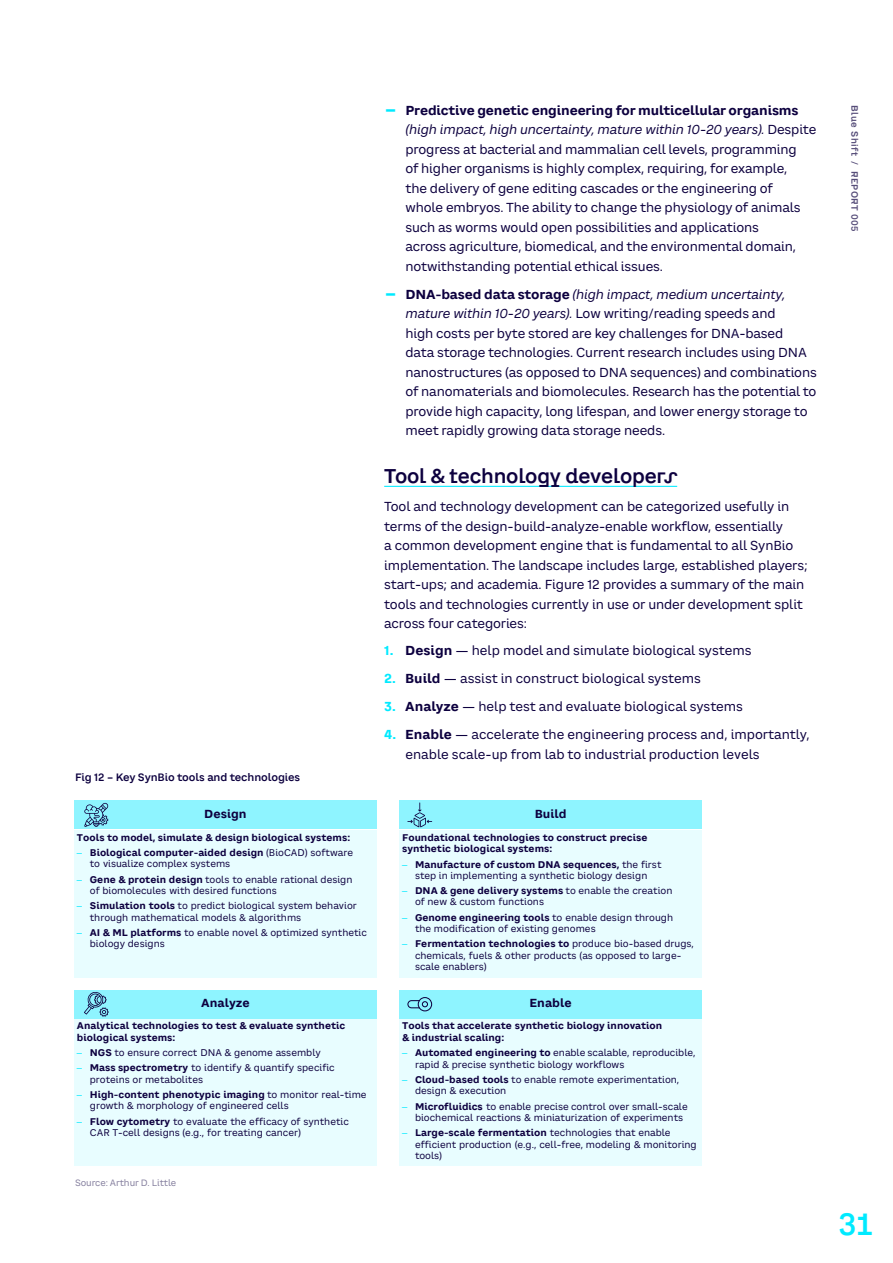
<style>
.page{position:relative;width:893px;height:1263px;background:#fff}
.page>*{position:absolute;margin:0;border:0;box-sizing:border-box;transform-origin:0 0}
.t1{font:30px "CA Saygon";color:#00eaff}
.Body_title_2_-_13__15{font:19.5px "CA Saygon";letter-spacing:-.01em;color:#0d003f}
.Body_-_8_5_13{font:12.75px/19.5px "CA Saygon Text";letter-spacing:-.01em;color:#0d003f}
.t2{font:700 11.4px "CA Saygon Text";letter-spacing:.005em;color:#0d003f}
.Figure_title_-_7___10{font:600 10.5px "CA Saygon Text";letter-spacing:-.01em;color:#0d003f}
.t3{font:9.45px/11.4px "CA Saygon Text";color:#0d003f}
.t4{font:700 9.45px/11.7px "CA Saygon Text";color:#0d003f}
.Source_-_6___8{font:9px "CA Saygon Text";letter-spacing:-.01em;color:#86809f}
.t5{font:9px "CA Saygon";letter-spacing:.05em;color:#564d79}
.s1{font-size:27px;color:#00eaff}
.s2{font-weight:700}
.s3{font-style:italic}
.s4{font-weight:700;color:#00eaff}
.s5{font-family:"Arial";color:#00eaff}
</style>
<div class="page">
<hr style="left:384px;top:486px;width:293px;height:1px;background:#00eaff">
<div style="left:74px;top:830px;width:303px;height:147px;background:#e8fdff"></div>
<div style="left:399px;top:830px;width:303px;height:147px;background:#e8fdff"></div>
<div style="left:74px;top:1018px;width:303px;height:148px;background:#e8fdff"></div>
<div style="left:399px;top:1018px;width:303px;height:148px;background:#e8fdff"></div>
<div style="left:74px;top:800px;width:303px;height:29px;background:#8ef4ff"></div>
<div style="left:399px;top:800px;width:303px;height:29px;background:#8ef4ff"></div>
<svg style="left:407px;top:802px;width:25px;height:25px"></svg>
<svg style="left:84px;top:803px;width:24px;height:24px"></svg>
<div style="left:74px;top:990px;width:303px;height:28px;background:#8ef4ff"></div>
<div style="left:399px;top:990px;width:303px;height:28px;background:#8ef4ff"></div>
<svg style="left:407px;top:997px;width:25px;height:14px"></svg>
<svg style="left:84px;top:992px;width:25px;height:24px"></svg>
<p class="Figure_title_-_7___10" style="left:75px;top:770px;width:227px">Fig 12 – Key SynBio tools and technologies</p>
<p class="Body_-_8_5_13" style="left:405px;top:100px;width:412px;text-indent:-21px"><span class="s1">-</span> <span class="s2">Predictive genetic engineering for multicellular organisms </span><span class="s3">(high impact, high uncertainty, mature within 10-20 years).</span> Despite progress at bacterial and mammalian cell levels, programming<br>of higher organisms is highly complex, requiring, for example,<br>the delivery of gene editing cascades or the engineering of<br>whole embryos. The ability to change the physiology of animals such as worms would open possibilities and applications<br>across agriculture, biomedical, and the environmental domain, notwithstanding potential ethical issues.</p>
<p class="Body_-_8_5_13" style="left:405px;top:284px;width:413px;text-indent:-21px"><span class="s1">-</span> <span class="s2">DNA-based data storage</span> <span class="s3">(high impact, medium uncertainty, mature within 10-20 years).</span> Low writing/reading speeds and<br>high costs per byte stored are key challenges for DNA-based<br>data storage technologies. Current research includes using DNA nanostructures (as opposed to DNA sequences) and combinations of nanomaterials and biomolecules. Research has the potential to provide high capacity, long lifespan, and lower energy storage to meet rapidly growing data storage needs.</p>
<p class="Body_title_2_-_13__15" style="left:384px;top:460px;width:295px">Tool &amp; technology developers</p>
<p class="Body_-_8_5_13" style="left:384px;top:497px;width:425px">Tool and technology development can be categorized usefully in terms of the design-build-analyze-enable workflow, essentially<br>a common development engine that is fundamental to all SynBio implementation. The landscape includes large, established players; start-ups; and academia. Figure 12 provides a summary of the main tools and technologies currently in use or under development split across four categories:</p>
<p class="Body_-_8_5_13" style="left:384px;top:641px;width:369px"><span class="s4">1.</span> <span class="s2">Design</span> — help model and simulate biological systems</p>
<p class="Body_-_8_5_13" style="left:384px;top:669px;width:318px"><span class="s4">2.</span> <span class="s2">Build</span> — assist in construct biological systems</p>
<p class="Body_-_8_5_13" style="left:384px;top:697px;width:360px"><span class="s4">3.</span> <span class="s2">Analyze</span> — help test and evaluate biological systems</p>
<p class="Body_-_8_5_13" style="left:405px;top:725px;width:406px;text-indent:-21px"><span class="s4">4.</span> <span class="s2">Enable</span> — accelerate the engineering process and, importantly, enable scale-up from lab to industrial production levels</p>
<p class="t2" style="left:204px;top:805px;width:44px">Design</p>
<p class="t2" style="left:535px;top:805px;width:33px">Build</p>
<p class="t4" style="left:77px;top:832px;width:275px">Tools to model, simulate &amp; design biological systems:</p>
<p class="t3" style="left:90px;top:847px;width:265px;text-indent:-13px"><span class="s5">–</span> <span class="s2">Biological computer-aided design</span> (BioCAD) software to visualize complex systems</p>
<p class="t3" style="left:90px;top:873px;width:264px;text-indent:-13px"><span class="s5">–</span> <span class="s2">Gene &amp; protein design</span> tools to enable rational design of biomolecules with desired functions</p>
<p class="t3" style="left:90px;top:900px;width:268px;text-indent:-13px"><span class="s5">–</span> <span class="s2">Simulation tools</span> to predict biological system behavior through mathematical models &amp; algorithms</p>
<p class="t3" style="left:90px;top:927px;width:279px;text-indent:-13px"><span class="s5">–</span> <span class="s2">AI &amp; ML platforms</span> to enable novel &amp; optimized synthetic biology designs</p>
<p class="t4" style="left:402px;top:831px;width:247px">Foundational technologies to construct precise synthetic biological systems:</p>
<p class="t3" style="left:402px;top:858px;width:261px;text-align:center"><span class="s5">–</span> <span class="s2">Manufacture of custom DNA sequences,</span> the first step in implementing a synthetic biology design</p>
<p class="t3" style="left:415px;top:885px;width:259px;text-indent:-13px"><span class="s5">–</span> <span class="s2">DNA &amp; gene delivery systems</span> to enable the creation of new &amp; custom functions</p>
<p class="t3" style="left:415px;top:911px;width:260px;text-indent:-13px"><span class="s5">–</span> <span class="s2">Genome engineering tools</span> to enable design through the modification of existing genomes</p>
<p class="t3" style="left:415px;top:938px;width:281px;text-indent:-13px"><span class="s5">–</span> <span class="s2">Fermentation technologies to</span> produce bio-based drugs, chemicals, fuels &amp; other products (as opposed to large&shy;scale enablers)</p>
<p class="t2" style="left:201px;top:994px;width:50px">Analyze</p>
<p class="t2" style="left:529px;top:994px;width:44px">Enable</p>
<p class="t4" style="left:77px;top:1020px;width:270px">Analytical technologies to test &amp; evaluate synthetic biological systems:</p>
<p class="t3" style="left:77px;top:1047px;width:245px"><span class="s5">–</span> <span class="s2">NGS</span> to ensure correct DNA &amp; genome assembly</p>
<p class="t3" style="left:90px;top:1062px;width:246px;text-indent:-13px"><span class="s5">–</span> <span class="s2">Mass spectrometry</span> to identify &amp; quantify specific proteins or metabolites</p>
<p class="t3" style="left:90px;top:1089px;width:278px;text-indent:-13px"><span class="s5">–</span> <span class="s2">High-content phenotypic imaging</span> to monitor real-time growth &amp; morphology of engineered cells</p>
<p class="t3" style="left:90px;top:1115px;width:261px;text-indent:-13px"><span class="s5">–</span> <span class="s2">Flow cytometry</span> to evaluate the efficacy of synthetic<br>CAR T-cell designs (e.g., for treating cancer)</p>
<p class="Source_-_6___8" style="left:75px;top:1176px;width:103px">Source: Arthur D. Little</p>
<p class="t4" style="left:402px;top:1020px;width:262px">Tools that accelerate synthetic biology innovation &amp; industrial scaling:</p>
<p class="t3" style="left:415px;top:1047px;width:282px;text-indent:-13px"><span class="s5">–</span> <span class="s2">Automated engineering to</span> enable scalable, reproducible, rapid &amp; precise synthetic biology workflows</p>
<p class="t3" style="left:415px;top:1074px;width:266px;text-indent:-13px"><span class="s5">–</span> <span class="s2">Cloud-based tools</span> to enable remote experimentation, design &amp; execution</p>
<p class="t3" style="left:415px;top:1101px;width:274px;text-indent:-13px"><span class="s5">–</span> <span class="s2">Microfluidics</span> to enable precise control over small-scale biochemical reactions &amp; miniaturization of experiments</p>
<p class="t3" style="left:415px;top:1127px;width:283px;text-indent:-13px"><span class="s5">–</span> <span class="s2">Large-scale fermentation</span> technologies that enable efficient production (e.g., cell-free, modeling &amp; monitoring tools)</p>
<p class="t5" style="left:862px;top:105px;width:128px;rotate:90deg">Blue Shift / REPORT 005</p>
<h1 class="t1" style="left:838px;top:1199px;width:36px">31</h1>
</div>
